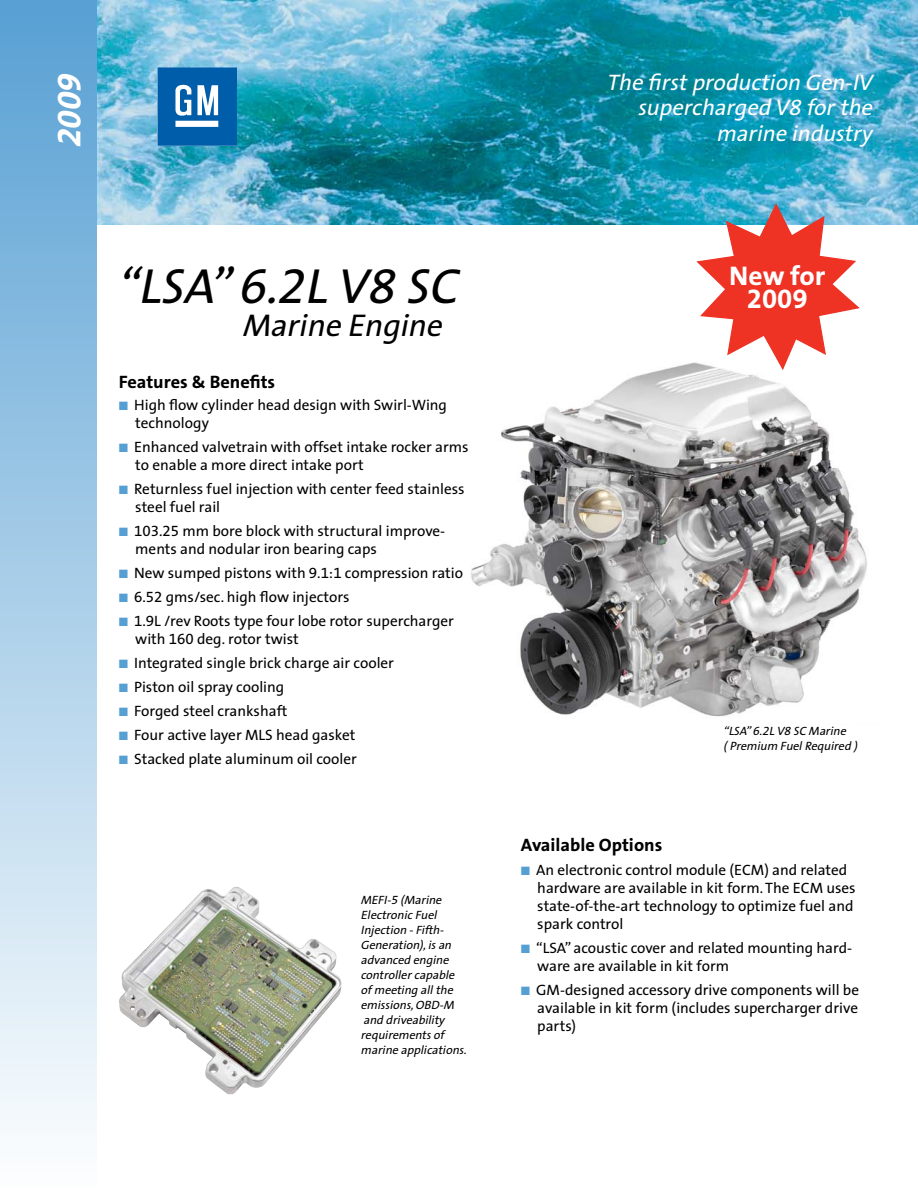
<style>
.page{position:relative;width:918px;height:1188px;background:#fff}
.page>*{position:absolute;margin:0;border:0;box-sizing:border-box;transform-origin:0 0}
.t1{font:italic 49.5px "GM Sans";color:#000}
.t2{font:italic 700 33px "GM Sans";color:#fff}
.t3{font:italic 31.5px "GM Sans";color:#000}
.t4{font:700 27px/23.4px "GM Sans";color:#fff;text-align:center}
.t5{font:italic 22.5px/25.5px "GM Sans";color:#fff;text-align:right}
.t6{font:700 18px "GM Sans";color:#000}
.t7{font:15px/18px "GM Sans";color:#000}
.t8{font:italic 12px/15px "GM Sans";color:#000}
.s1{color:#569fd3}
</style>
<div class="page">
<img style="left:471px;top:362px;width:396px;height:355px">
<img style="left:97px;top:0;width:821px;height:225px">
<div style="left:0;top:0;width:97px;height:1188px;background:linear-gradient(to bottom,#57a0d3,#fdfefe)"></div>
<svg style="left:157px;top:68px;width:80px;height:78px;background:#2b78b8"></svg>
<img style="left:119px;top:887px;width:223px;height:207px">
<svg style="left:696px;top:203px;width:164px;height:167px"></svg>
<div style="left:804px;top:707px;width:91px;height:17px;background:#fff"></div>
<h2 class="t2" style="left:50px;top:147px;width:75px;rotate:-90deg">2009</h2>
<h3 class="t5" style="left:607px;top:69px;width:267px">The first production Gen-IV supercharged V8 for the marine industry</h3>
<h1 class="t1" style="left:119px;top:257px;width:342px">“LSA” 6.2L V8 SC</h1>
<h3 class="t3" style="left:243px;top:307px;width:201px">Marine Engine</h3>
<p class="t6" style="left:119px;top:371px;width:158px">Features &amp; Benefits</p>
<p class="t7" style="left:135px;top:396px;width:313px;text-indent:-22px"><span class="s1">¶</span>High flow cylinder head design with Swirl-Wing technology</p>
<p class="t7" style="left:135px;top:438px;width:335px;text-indent:-22px"><span class="s1">¶</span>Enhanced valvetrain with offset intake rocker arms to enable a more direct intake port</p>
<p class="t7" style="left:135px;top:480px;width:331px;text-indent:-22px"><span class="s1">¶</span>Returnless fuel injection with center feed stainless steel fuel rail</p>
<p class="t7" style="left:135px;top:522px;width:311px;text-indent:-22px"><span class="s1">¶</span>103.25 mm bore block with structural improve&shy;ments and nodular iron bearing caps</p>
<p class="t7" style="left:113px;top:561px;width:352px;line-height:24px"><span class="s1">¶</span>New sumped pistons with 9.1:1 compression ratio <span class="s1">¶</span>6.52 gms/sec. high flow injectors<br><span class="s1">¶</span>1.9L /rev Roots type four lobe rotor supercharger</p>
<p class="t7" style="left:113px;top:627px;width:283px;line-height:24px;text-indent:22px">with 160 deg. rotor twist<br><span class="s1">¶</span>Integrated single brick charge air cooler <span class="s1">¶</span>Piston oil spray cooling<br><span class="s1">¶</span>Forged steel crankshaft<br><span class="s1">¶</span>Four active layer MLS head gasket <span class="s1">¶</span>Stacked plate aluminum oil cooler</p>
<p class="t8" style="left:361px;top:892px;width:107px">MEFI-5 (Marine<br>Electronic Fuel<br>Injection - Fifth-<br>Generation), is an advanced engine controller capable of meeting all the emissions, OBD-M and driveability requirements of marine applications.</p>
<h3 class="t4" style="left:729px;top:264px;width:98px">New for<br>2009</h3>
<p class="t8" style="left:724px;top:723px;width:135px">“LSA” 6.2L V8 SC Marine<br>( Premium Fuel Required )</p>
<p class="t6" style="left:521px;top:835px;width:143px">Available Options</p>
<p class="t7" style="left:537px;top:861px;width:320px;text-indent:-22px"><span class="s1">¶</span>An electronic control module (ECM) and related hardware are available in kit form. The ECM uses state-of-the-art technology to optimize fuel and spark control</p>
<p class="t7" style="left:537px;top:939px;width:316px;text-indent:-22px"><span class="s1">¶</span>“LSA” acoustic cover and related mounting hard&shy;ware are available in kit form</p>
<p class="t7" style="left:537px;top:981px;width:323px;text-align:justify;text-indent:-22px"><span class="s1">¶</span>GM-designed accessory drive components will be available in kit form (includes supercharger drive parts)</p>
</div>
